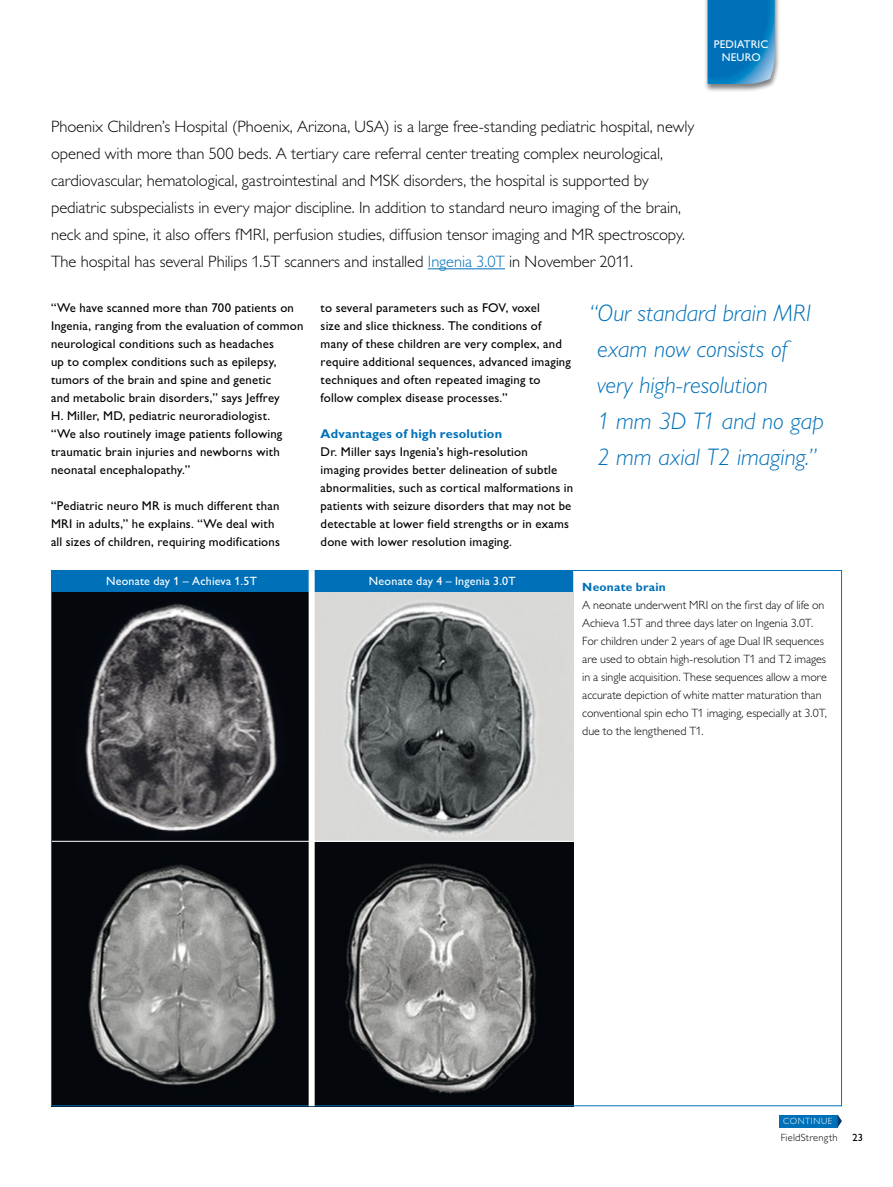
<style>
.page{position:relative;width:893px;height:1187px;background:#fff}
.page>*{position:absolute;margin:0;border:0;box-sizing:border-box;transform-origin:0 0}
.t1{font:italic 24px/36px "Gill Sans Alt One WGL Light";color:#0071b9}
.t2{font:16.5px/27px "Gill Sans Alt One WGL Light";letter-spacing:-.005em;color:#000}
.t3{font:12.75px/18px "Gill Sans Alt One WGL";letter-spacing:.015em;color:#000}
.t4{font:700 12.75px "Gill Sans Alt One WGL";letter-spacing:.015em;color:#0071b9}
.t5{font:12px/18px "Gill Sans Alt One WGL Light";color:#000}
.t6{font:12px "Gill Sans Alt One WGL";letter-spacing:.02em;color:#fff}
.t7{font:700 12px "Gill Sans Alt One WGL";letter-spacing:.02em;color:#0071b9}
.t8{font:11.25px/13px "Gill Sans Alt One WGL";letter-spacing:.015em;color:#fff;text-align:center}
.t9{font:10.5px "Gill Sans Alt One WGL Light";letter-spacing:.025em;color:#000}
.t10{font:10.5px "Gill Sans Alt One WGL";color:#000}
.t11{font:9px "Gill Sans Alt One WGL Light";letter-spacing:.065em;color:#fff}
.s1{color:#0071b9}
</style>
<div class="page">
<hr style="left:428px;top:268px;width:77px;height:1px;background:#0071b9">
<div style="left:779px;top:1114px;width:59px;height:13px;background:#0071b9"></div>
<svg style="left:838px;top:1115px;width:4px;height:12px"></svg>
<div style="left:704px;top:0;width:76px;height:92px;background:#000;opacity:.5"></div>
<svg style="left:708px;top:0;width:67px;height:84px;background:#107bbd"></svg>
<img style="left:53px;top:841px;width:520px;height:263px">
<img style="left:53px;top:591px;width:256px;height:249px">
<img style="left:315px;top:572px;width:258px;height:268px">
<div style="left:312px;top:570px;width:260px;height:21px;background:#0071b9"></div>
<div style="left:52px;top:570px;width:259px;height:21px;background:#0071b9"></div>
<div style="left:309px;top:570px;width:6px;height:536px;background:#fff"></div>
<p class="t8" style="left:714px;top:38px;width:56px">PEDIATRIC<br>NEURO</p>
<p class="t2" style="left:51px;top:113px;width:645px">Phoenix Children’s Hospital (Phoenix, Arizona, USA) is a large free-standing pediatric hospital, newly opened with more than 500 beds. A tertiary care referral center treating complex neurological, cardiovascular, hematological, gastrointestinal and MSK disorders, the hospital is supported by pediatric subspecialists in every major discipline. In addition to standard neuro imaging of the brain, neck and spine, it also offers fMRI, perfusion studies, diffusion tensor imaging and MR spectroscopy.<br>The hospital has several Philips 1.5T scanners and installed <span class="s1">Ingenia 3.0T</span> in November 2011.</p>
<p class="t3" style="left:51px;top:299px;width:254px">“We have scanned more than 700 patients on Ingenia, ranging from the evaluation of common neurological conditions such as headaches<br>up to complex conditions such as epilepsy, tumors of the brain and spine and genetic<br>and metabolic brain disorders,” says Jeffrey<br>H. Miller, MD, pediatric neuroradiologist.<br>“We also routinely image patients following traumatic brain injuries and newborns with neonatal encephalopathy.”</p>
<p class="t3" style="left:51px;top:497px;width:230px">“Pediatric neuro MR is much different than<br>MRI in adults,” he explains. “We deal with all sizes of children, requiring modifications</p>
<p class="t3" style="left:321px;top:299px;width:252px">to several parameters such as FOV, voxel<br>size and slice thickness. The conditions of many of these children are very complex, and require additional sequences, advanced imaging techniques and often repeated imaging to follow complex disease processes.”</p>
<p class="t4" style="left:321px;top:425px;width:183px">Advantages of high resolution</p>
<p class="t3" style="left:321px;top:443px;width:254px">Dr. Miller says Ingenia’s high-resolution<br>imaging provides better delineation of subtle abnormalities, such as cortical malformations in patients with seizure disorders that may not be detectable at lower field strengths or in exams done with lower resolution imaging.</p>
<h1 class="t1" style="left:597px;top:295px;width:229px;text-indent:-8px">“Our standard brain MRI exam now consists of very high-resolution<br>1 mm 3D T1 and no gap<br>2 mm axial T2 imaging.”</h1>
<p class="t6" style="left:106px;top:572px;width:152px">Neonate day 1 – Achieva 1.5T</p>
<p class="t6" style="left:369px;top:572px;width:148px">Neonate day 4 – Ingenia 3.0T</p>
<p class="t7" style="left:582px;top:579px;width:85px">Neonate brain</p>
<p class="t5" style="left:582px;top:596px;width:246px">A neonate underwent MRI on the first day of life on Achieva 1.5T and three days later on Ingenia 3.0T.<br>For children under 2 years of age Dual IR sequences are used to obtain high-resolution T1 and T2 images in a single acquisition. These sequences allow a more accurate depiction of white matter maturation than conventional spin echo T1 imaging, especially at 3.0T, due to the lengthened T1.</p>
<p class="t11" style="left:783px;top:1115px;width:51px">CONTINUE</p>
<p class="t9" style="left:781px;top:1130px;width:58px">FieldStrength</p>
<p class="t10" style="left:852px;top:1129px;width:12px">23</p>
</div>
